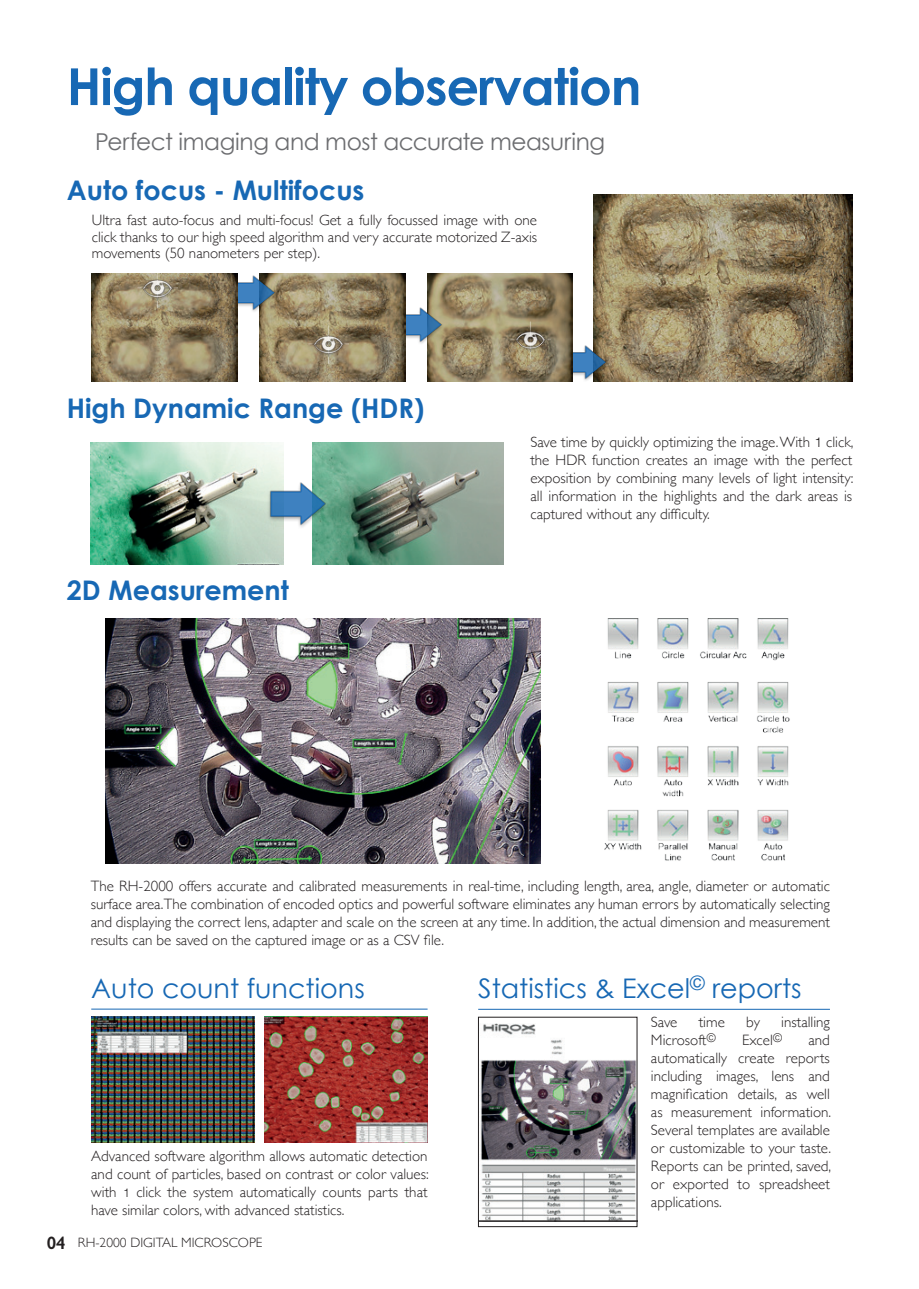
<style>
.page{position:relative;width:919px;height:1289px;background:#fff}
.page>*{position:absolute;margin:0;border:0;box-sizing:border-box;transform-origin:0 0}
.t1{font:700 51px "Century Gothic";letter-spacing:-.02em;color:#1768b4}
.t2{font:700 27px "Century Gothic";color:#1768b4}
.t3{font:27px "Century Gothic";color:#1768b4}
.t4{font:23.25px "Century Gothic";letter-spacing:-.02em;color:#6c6d70}
.t5{font:300 15px/18px "Gill Sans";color:#231f20;text-align:justify}
.t6{font:300 13.5px "Gill Sans";color:#231f20}
.s1{font-family:"Helvetica";font-size:13.5px}
.s2{font-family:"Helvetica";font-size:12px}
.s3{font-weight:600;font-size:18px}
</style>
<div class="page">
<img style="left:480px;top:1023px;width:155px;height:198px">
<img style="left:594px;top:194px;width:258px;height:187px">
<img style="left:572px;top:342px;width:45px;height:39px">
<img style="left:427px;top:273px;width:145px;height:108px">
<img style="left:405px;top:304px;width:48px;height:40px">
<img style="left:259px;top:273px;width:146px;height:108px">
<img style="left:237px;top:273px;width:49px;height:40px">
<img style="left:92px;top:273px;width:145px;height:108px">
<img style="left:91px;top:442px;width:192px;height:122px">
<img style="left:313px;top:442px;width:190px;height:122px">
<img style="left:257px;top:478px;width:82px;height:50px">
<img style="left:138px;top:273px;width:39px;height:35px">
<img style="left:309px;top:324px;width:40px;height:40px">
<img style="left:510px;top:320px;width:40px;height:40px">
<img style="left:105px;top:618px;width:435px;height:245px">
<img style="left:91px;top:1016px;width:164px;height:126px">
<img style="left:264px;top:1016px;width:163px;height:126px">
<hr style="left:91px;top:1008px;width:336px;height:1px;background:#1768b4">
<hr style="left:478px;top:1008px;width:351px;height:1px;background:#1768b4">
<img style="left:604px;top:618px;width:186px;height:243px">
<h1 class="t1" style="left:67px;top:54px;width:576px">High quality observation</h1>
<h3 class="t4" style="left:95px;top:128px;width:511px">Perfect imaging and most accurate measuring</h3>
<h2 class="t2" style="left:67px;top:173px;width:299px">Auto focus - Multifocus</h2>
<p class="t5" style="left:92px;top:211px;width:446px;line-height:16.5px">Ultra fast auto-focus and multi-focus! Get a fully focussed image with one click thanks to our high speed algorithm and very accurate motorized Z-axis movements (50 nanometers per step).</p>
<h2 class="t2" style="left:67px;top:391px;width:359px">High Dynamic Range (HDR)</h2>
<h2 class="t2" style="left:67px;top:573px;width:223px">2D Measurement</h2>
<p class="t5" style="left:530px;top:432px;width:324px">Save time by quickly optimizing the image. With <span class="s1">1</span> click, the HDR function creates an image with the perfect exposition by combining many levels of light intensity: all information in the highlights and the dark areas is captured without any difficulty.</p>
<p class="t5" style="left:91px;top:876px;width:740px">The RH-2000 offers accurate and calibrated measurements in real-time, including length, area, angle, diameter or automatic surface area.The combination of encoded optics and powerful software eliminates any human errors by automatically selecting and displaying the correct lens, adapter and scale on the screen at any time. In addition, the actual dimension and measurement results can be saved on the captured image or as a CSV file.</p>
<h2 class="t3" style="left:91px;top:972px;width:275px">Auto count functions</h2>
<h2 class="t3" style="left:478px;top:972px;width:325px">Statistics &amp; Excel<sup>©</sup> reports</h2>
<p class="t5" style="left:91px;top:1145px;width:339px">Advanced software algorithm allows automatic detection and count of particles, based on contrast or color values: with <span class="s2">1</span> click the system automatically counts parts that have similar colors, with advanced statistics.</p>
<p class="t6" style="left:47px;top:1231px;width:217px"><span class="s3">04</span> RH-2000 DIGITAL MICROSCOPE</p>
<p class="t5" style="left:651px;top:1012px;width:28px">Save</p>
<p class="t5" style="left:698px;top:1012px;width:28px">time</p>
<p class="t5" style="left:746px;top:1012px;width:15px">by</p>
<p class="t5" style="left:781px;top:1012px;width:50px">installing</p>
<p class="t5" style="left:651px;top:1030px;width:67px">Microsoft<sup>©</sup></p>
<p class="t5" style="left:742px;top:1030px;width:42px">Excel<sup>©</sup></p>
<p class="t5" style="left:651px;top:1030px;width:182px;text-indent:158px">and automatically create reports including images, lens and magnification details, as well as measurement information.<br>Several templates are available or customizable to your taste.<br>Reports can be printed, saved, or exported to spreadsheet applications.</p>
</div>
